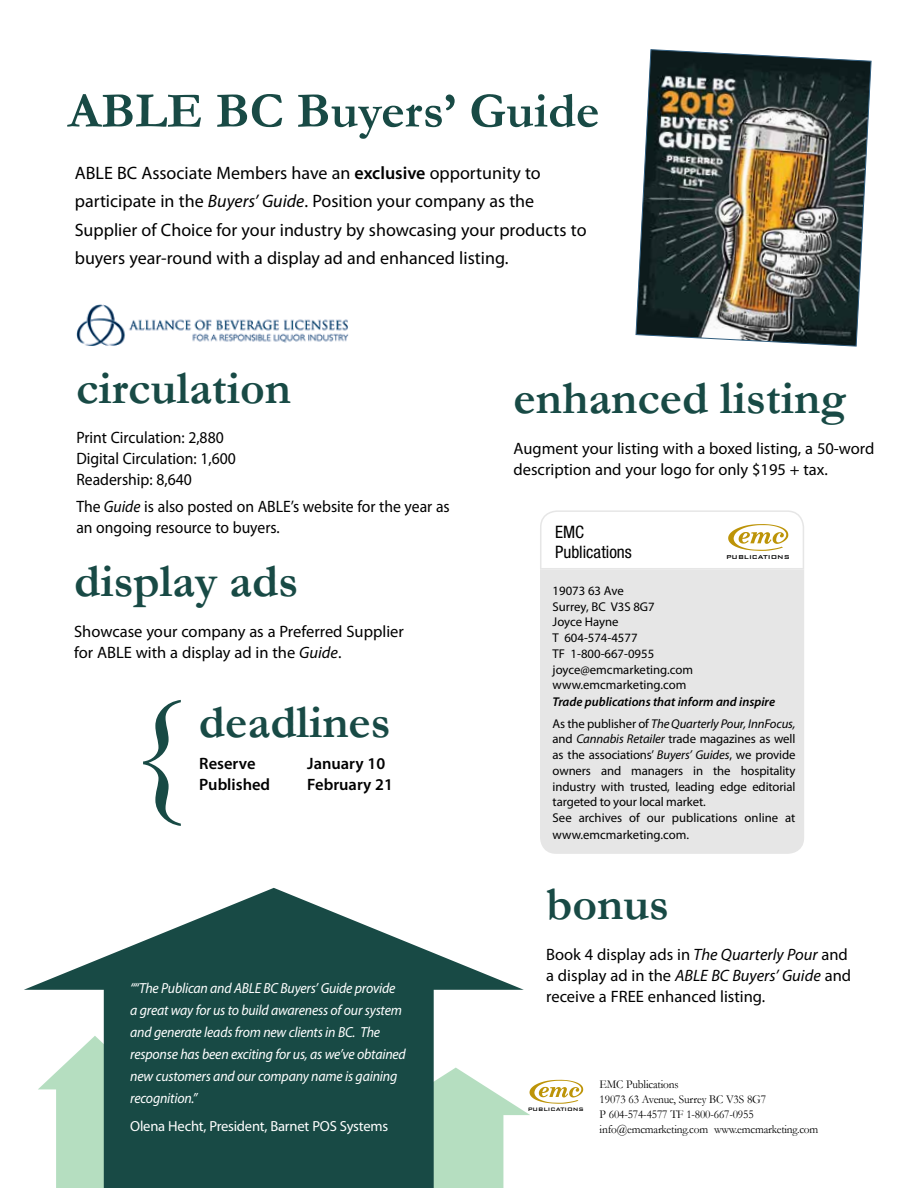
<style>
.page{position:relative;width:918px;height:1188px;background:#fff}
.page>*{position:absolute;margin:0;border:0;box-sizing:border-box;transform-origin:0 0}
.t1{font:138.6px "Garamond";color:#184a45}
.t2{font:700 50.4px "Garamond";color:#184a45}
.t3{font:700 47.55px "Garamond";color:#184a45}
.t4{font:18px/28.5px "Myriad Pro";color:#000}
.t5{font:condensed 17.25px/20.1px "Helvetica Neue LT Std";color:#000}
.t6{font:16.5px/21px "Myriad Pro";color:#000}
.t7{font:16.5px/21px "Myriad Pro";color:#000;scale:.95 1}
.t8{font:600 16.5px "Myriad Pro";color:#000}
.t9{font:italic 14.55px/21.9px "Myriad Pro";letter-spacing:-.015em;color:#fff;scale:.95 1}
.t10{font:14.55px "Myriad Pro";letter-spacing:-.015em;color:#fff}
.t11{font:12.75px/15.8px "Myriad Pro";letter-spacing:-.01em;color:#000}
.t12{font:italic 600 12.75px/21.8px "Myriad Pro";color:#000}
.t13{font:12px/15px "Garamond";letter-spacing:-.015em;color:#000;scale:.95 1}
.t14{font:500 7.5px "Bank Gothic BT";color:#000}
.t15{font:500 6.6px "Bank Gothic BT";color:#000}
.s1{font-weight:600}
.s2{font-style:italic}
.s3{font-weight:400;font-style:normal}
.s4{font-weight:400}
</style>
<div class="page">
<img style="left:636px;top:49px;width:235px;height:298px">
<img style="left:530px;top:1080px;width:53px;height:24px">
<img style="left:76px;top:304px;width:273px;height:42px">
<div style="left:540px;top:570px;width:264px;height:284px;background:#e6e6e6"></div>
<svg style="left:540px;top:510px;width:264px;height:60px"></svg>
<img style="left:728px;top:524px;width:60px;height:27px">
<svg style="left:24px;top:888px;width:500px;height:300px;fill:#184a45"></svg>
<h2 class="t2" style="left:68px;top:77px;width:533px">ABLE BC Buyers’ Guide</h2>
<p class="t4" style="left:75px;top:158px;width:513px">ABLE BC Associate Members have an <span class="s1">exclusive</span> opportunity to participate in the <span class="s2">Buyers’ Guide</span>. Position your company as the Supplier of Choice for your industry by showcasing your products to buyers year-round with a display ad and enhanced listing.</p>
<h3 class="t3" style="left:76px;top:356px;width:217px">circulation</h3>
<p class="t7" style="left:76px;top:427px;width:169px">Print Circulation: 2,880<br>Digital Circulation: 1,600<br>Readership: 8,640</p>
<p class="t7" style="left:76px;top:496px;width:395px">The <span class="s2">Guide</span> is also posted on ABLE’s website for the year as an ongoing resource to buyers.</p>
<h3 class="t3" style="left:74px;top:549px;width:226px">display ads</h3>
<p class="t6" style="left:74px;top:621px;width:331px">Showcase your company as a Preferred Supplier for ABLE with a display ad in the <span class="s2">Guide</span>.</p>
<h1 class="t1" style="left:124px;top:659px;width:68px">{</h1>
<h3 class="t3" style="left:199px;top:689px;width:193px">deadlines</h3>
<p class="t8" style="left:199px;top:753px;width:58px">Reserve</p>
<p class="t8" style="left:307px;top:753px;width:79px">January 10</p>
<p class="t8" style="left:199px;top:774px;width:72px">Published</p>
<p class="t8" style="left:307px;top:774px;width:87px">February 21</p>
<p class="t9" style="left:130px;top:977px;width:292px">““The Publican and ABLE BC Buyers’ Guide provide a great way for us to build awareness of our system and generate leads from new clients in BC. The response has been exciting for us, as we’ve obtained new customers and our company name is gaining recognition.”</p>
<p class="t10" style="left:130px;top:1117px;width:259px">Olena Hecht, President, Barnet POS Systems</p>
<h3 class="t3" style="left:514px;top:366px;width:334px">enhanced listing</h3>
<p class="t6" style="left:514px;top:438px;width:362px">Augment your listing with a boxed listing, a 50-word description and your logo for only $195 + tax.</p>
<h3 class="t5" style="left:555px;top:522px;width:78px">EMC<br>Publications</h3>
<p class="t11" style="left:553px;top:583px;width:142px">19073 63 Ave<br>Surrey, BC V3S 8G7<br>Joyce Hayne<br>T 604-574-4577<br>TF 1-800-667-0955 joyce@emcmarketing.com www.emcmarketing.com</p>
<p class="t12" style="left:553px;top:690px;width:244px">Trade publications that inform and inspire<br><span class="s3">As the publisher of</span> <span class="s4">The Quarterly Pour, InnFocus,</span></p>
<p class="t11" style="left:553px;top:731px;width:244px">and <span class="s2">Cannabis Retailer</span> trade magazines as well as the associations’ <span class="s2">Buyers’ Guides</span>, we provide owners and managers in the hospitality industry with trusted, leading edge editorial targeted to your local market.<br>See archives of our publications online at www.emcmarketing.com.</p>
<p class="t14" style="left:726px;top:553px;width:65px">PUBLICATIONS</p>
<h3 class="t3" style="left:546px;top:872px;width:125px">bonus</h3>
<p class="t6" style="left:546px;top:944px;width:307px">Book 4 display ads in <span class="s2">The Quarterly Pour</span> and a display ad in the <span class="s2">ABLE BC Buyers’ Guide</span> and receive a FREE enhanced listing.</p>
<p class="t15" style="left:528px;top:1106px;width:58px">PUBLICATIONS</p>
<p class="t13" style="left:600px;top:1076px;width:232px">EMC Publications<br>19073 63 Avenue, Surrey BC V3S 8G7<br>P 604-574-4577 TF 1-800-667-0955 info@emcmarketing.com www.emcmarketing.com</p>
</div>
